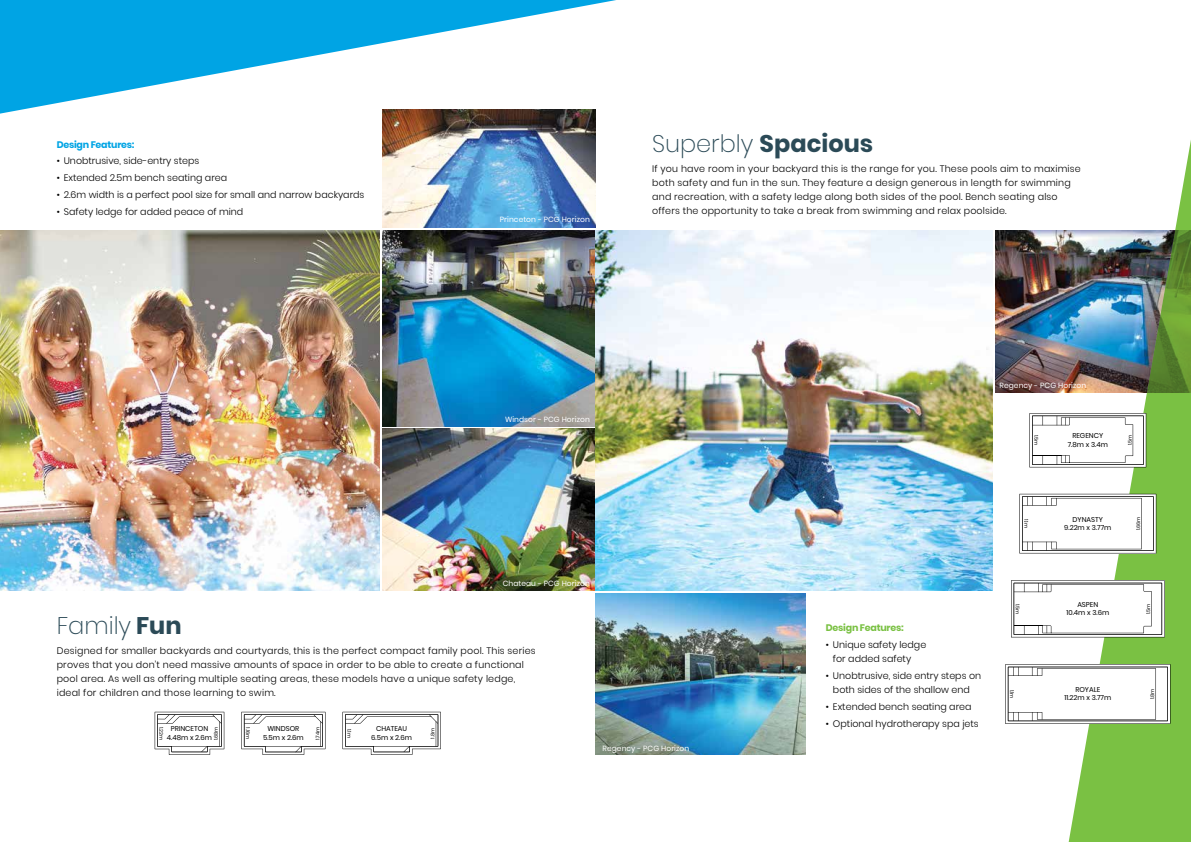
<style>
.page{position:relative;width:1191px;height:842px;background:#fff}
.page>*{position:absolute;margin:0;border:0;box-sizing:border-box;transform-origin:0 0}
.t1{font:200 24px "Poppins";color:#2b4a57}
.t2{font:300 9.5px/14px "Poppins";letter-spacing:.02em;color:#000}
.t3{font:300 9.5px/14px "Poppins";color:#000}
.t4{font:700 9.5px "Poppins";letter-spacing:-.025em;color:#00a4e4}
.t5{font:700 9.5px "Poppins";letter-spacing:-.025em;color:#7ac143}
.t6{font:7.5px "Poppins";letter-spacing:.01em;color:#fff}
.t7{font:7px/8.4px "Poppins";color:#000;text-align:center}
.t8{font:5px "Poppins";color:#000}
.s1{font-weight:700}
</style>
<div class="page">
<img style="left:0;top:230px;width:380px;height:360px">
<img style="left:383px;top:230px;width:212px;height:196px">
<img style="left:383px;top:114px;width:212px;height:114px">
<img style="left:383px;top:429px;width:212px;height:161px">
<img style="left:995px;top:230px;width:71px;height:162px">
<img style="left:595px;top:230px;width:397px;height:360px">
<img style="left:595px;top:593px;width:210px;height:162px">
<img style="left:1066px;top:140px;width:125px;height:702px">
<svg style="left:1011px;top:580px;width:153px;height:57px"></svg>
<svg style="left:1005px;top:664px;width:165px;height:60px"></svg>
<svg style="left:1029px;top:413px;width:117px;height:54px"></svg>
<svg style="left:1019px;top:494px;width:137px;height:59px"></svg>
<svg style="left:0;top:0;width:616px;height:114px"></svg>
<svg style="left:342px;top:712px;width:99px;height:43px"></svg>
<hr style="left:374px;top:746px;width:35px;height:1px;background:#000">
<svg style="left:155px;top:712px;width:69px;height:43px"></svg>
<svg style="left:241px;top:712px;width:84px;height:43px"></svg>
<p class="t4" style="left:57px;top:139px;width:79px">Design Features:</p>
<p class="t3" style="left:57px;top:154px;width:144px">• Unobtrusive, side-entry steps</p>
<p class="t3" style="left:57px;top:171px;width:172px">• Extended 2.5m bench seating area</p>
<p class="t3" style="left:57px;top:188px;width:309px">• 2.6m width is a perfect pool size for small and narrow backyards</p>
<p class="t3" style="left:57px;top:205px;width:188px">• Safety ledge for added peace of mind</p>
<p class="t6" style="left:500px;top:215px;width:91px">Princeton - PCG Horizon</p>
<h1 class="t1" style="left:652px;top:130px;width:222px">Superbly <span class="s1">Spacious</span></h1>
<p class="t2" style="left:652px;top:162px;width:430px">If you have room in your backyard this is the range for you. These pools aim to maximise both safety and fun in the sun. They feature a design generous in length for swimming and recreation, with a safety ledge along both sides of the pool. Bench seating also offers the opportunity to take a break from swimming and relax poolside.</p>
<p class="t6" style="left:505px;top:415px;width:86px">Windsor - PCG Horizon</p>
<p class="t6" style="left:503px;top:579px;width:89px">Chateau - PCG Horizon</p>
<h1 class="t1" style="left:57px;top:612px;width:126px">Family <span class="s1">Fun</span></h1>
<p class="t2" style="left:57px;top:644px;width:480px">Designed for smaller backyards and courtyards, this is the perfect compact family pool. This series proves that you don’t need massive amounts of space in order to be able to create a functional pool area. As well as offering multiple seating areas, these models have a unique safety ledge, ideal for children and those learning to swim.</p>
<p class="t7" style="left:171px;top:725px;width:39px">PRINCETON</p>
<p class="t8" style="left:164px;top:727px;width:15px;rotate:90deg">1.22m</p>
<p class="t7" style="left:263px;top:725px;width:42px">WINDSOR<br>5.5m x 2.6m</p>
<p class="t8" style="left:314px;top:740px;width:15px;rotate:-90deg">1.74m</p>
<p class="t7" style="left:167px;top:734px;width:47px">4.48m x 2.6m</p>
<p class="t8" style="left:213px;top:740px;width:15px;rotate:-90deg">1.68m</p>
<p class="t8" style="left:251px;top:727px;width:13px;rotate:90deg">1.16m</p>
<p class="t8" style="left:352px;top:729px;width:10px;rotate:90deg">1.1m</p>
<p class="t7" style="left:371px;top:725px;width:42px">CHATEAU<br>6.5m x 2.6m</p>
<p class="t8" style="left:429px;top:738px;width:12px;rotate:-90deg">1.8m</p>
<p class="t6" style="left:602px;top:743px;width:88px">Regency - PCG Horizon</p>
<p class="t6" style="left:999px;top:381px;width:88px">Regency - PCG Horizon</p>
<p class="t8" style="left:1039px;top:435px;width:12px;rotate:90deg">1.5m</p>
<p class="t7" style="left:1067px;top:432px;width:42px">REGENCY<br>7.8m x 3.4m</p>
<p class="t8" style="left:1126px;top:445px;width:12px;rotate:-90deg">1.5m</p>
<p class="t8" style="left:1029px;top:519px;width:10px;rotate:90deg">1.1m</p>
<p class="t7" style="left:1064px;top:516px;width:49px">DYNASTY<br>9.22m x 3.77m</p>
<p class="t8" style="left:1135px;top:530px;width:15px;rotate:-90deg">1.66m</p>
<p class="t5" style="left:826px;top:622px;width:79px">Design Features:</p>
<p class="t3" style="left:833px;top:638px;width:95px;text-indent:-7px">• Unique safety ledge for added safety</p>
<p class="t3" style="left:826px;top:669px;width:157px;text-align:center">• Unobtrusive, side entry steps on both sides of the shallow end</p>
<p class="t3" style="left:826px;top:700px;width:147px">• Extended bench seating area</p>
<p class="t3" style="left:826px;top:716px;width:154px">• Optional hydrotherapy spa jets</p>
<p class="t8" style="left:1020px;top:603px;width:12px;rotate:90deg">1.5m</p>
<p class="t7" style="left:1066px;top:601px;width:44px">ASPEN<br>10.4m x 3.6m</p>
<p class="t8" style="left:1145px;top:614px;width:12px;rotate:-90deg">1.5m</p>
<p class="t8" style="left:1015px;top:689px;width:10px;rotate:90deg">1.1m</p>
<p class="t7" style="left:1064px;top:686px;width:48px">ROYALE<br>11.22m x 3.77m</p>
<p class="t8" style="left:1149px;top:699px;width:12px;rotate:-90deg">1.8m</p>
</div>
